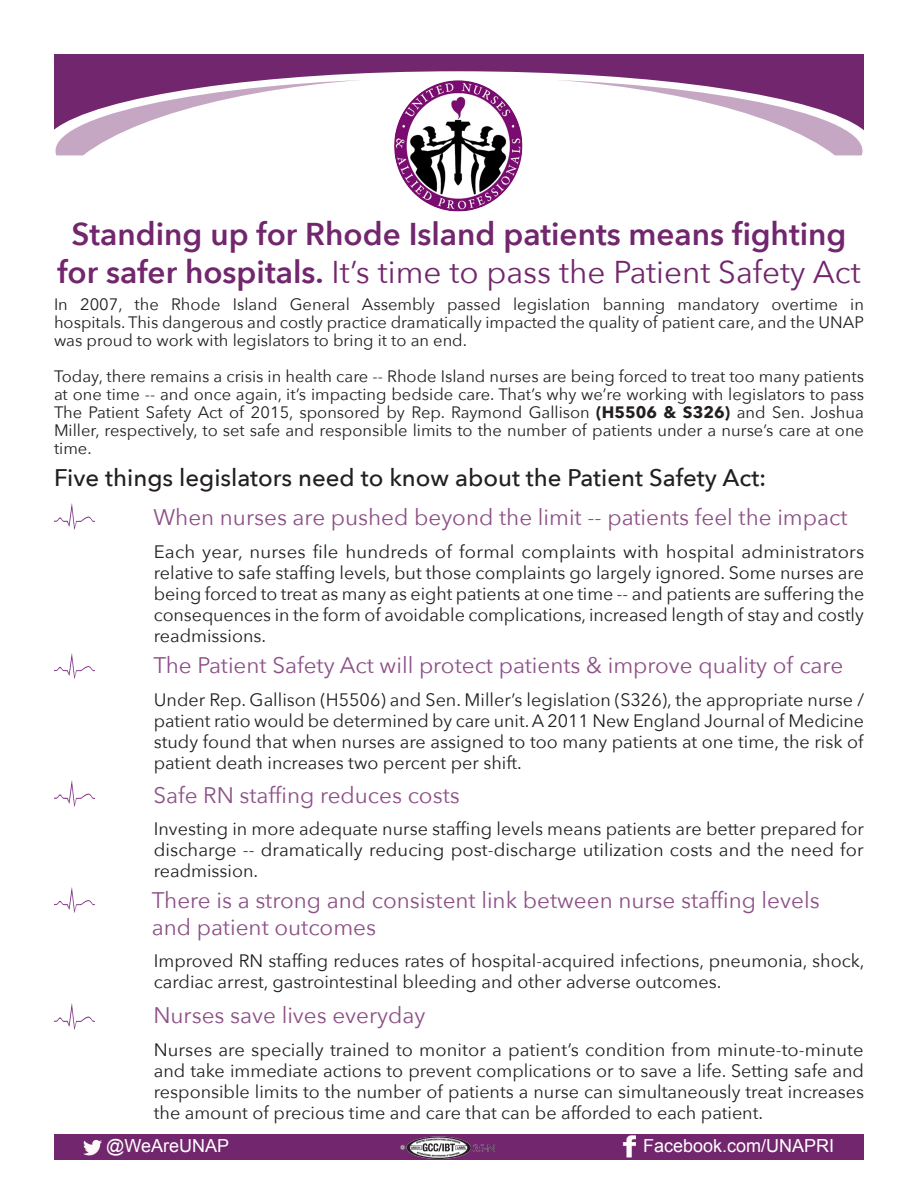
<style>
.page{position:relative;width:918px;height:1188px;background:#fff}
.page>*{position:absolute;margin:0;border:0;box-sizing:border-box;transform-origin:0 0}
.t1{font:600 31.5px/37.8px "Avenir Next";color:#72266d;text-align:center}
.t2{font:500 24px "Avenir Next";color:#231f20}
.t3{font:22.5px/27px "Avenir Next";color:#8d5087}
.t4{font:18px/21px "Avenir Next";color:#231f20;text-align:justify}
.t5{font:18px "Arial";color:#fff}
.t6{font:16.5px/18px "Avenir Next";color:#231f20;text-align:justify}
.s1{font-weight:400}
.s2{font-weight:700}
</style>
<div class="page">
<img style="left:395px;top:158px;width:127px;height:54px">
<div style="left:54px;top:54px;width:810px;height:22px;background:#72266d"></div>
<svg style="left:54px;top:76px;width:810px;height:82px"></svg>
<div style="left:54px;top:1134px;width:810px;height:26px;background:#72266d"></div>
<img style="left:83px;top:1139px;width:19px;height:17px">
<img style="left:623px;top:1136px;width:12px;height:22px">
<img style="left:54px;top:504px;width:41px;height:25px">
<img style="left:400px;top:1136px;width:95px;height:23px">
<img style="left:54px;top:653px;width:41px;height:26px">
<img style="left:54px;top:781px;width:41px;height:25px">
<img style="left:54px;top:887px;width:41px;height:26px">
<img style="left:54px;top:1004px;width:41px;height:25px">
<p class="t1" style="left:57px;top:214px;width:805px">Standing up for Rhode Island patients means fighting for safer hospitals. <span class="s1">It’s time to pass the Patient Safety Act</span></p>
<p class="t6" style="left:54px;top:295px;width:812px">In 2007, the Rhode Island General Assembly passed legislation banning mandatory overtime in hospitals. This dangerous and costly practice dramatically impacted the quality of patient care, and the UNAP was proud to work with legislators to bring it to an end.</p>
<p class="t6" style="left:54px;top:367px;width:812px">Today, there remains a crisis in health care -- Rhode Island nurses are being forced to treat too many patients at one time -- and once again, it’s impacting bedside care. That’s why we’re working with legislators to pass The Patient Safety Act of 2015, sponsored by Rep. Raymond Gallison <span class="s2">(H5506 &amp; S326)</span> and Sen. Joshua Miller, respectively, to set safe and responsible limits to the number of patients under a nurse’s care at one time.</p>
<p class="t2" style="left:54px;top:457px;width:714px">Five things legislators need to know about the Patient Safety Act:</p>
<p class="t3" style="left:153px;top:503px;width:696px">When nurses are pushed beyond the limit -- patients feel the impact</p>
<p class="t4" style="left:154px;top:540px;width:712px">Each year, nurses file hundreds of formal complaints with hospital administrators relative to safe staffing levels, but those complaints go largely ignored. Some nurses are being forced to treat as many as eight patients at one time -- and patients are suffering the consequences in the form of avoidable complications, increased length of stay and costly readmissions.</p>
<p class="t3" style="left:153px;top:651px;width:691px">The Patient Safety Act will protect patients &amp; improve quality of care</p>
<p class="t4" style="left:154px;top:689px;width:712px">Under Rep. Gallison (H5506) and Sen. Miller’s legislation (S326), the appropriate nurse / patient ratio would be determined by care unit. A 2011 New England Journal of Medicine study found that when nurses are assigned to too many patients at one time, the risk of patient death increases two percent per shift.</p>
<p class="t3" style="left:153px;top:780px;width:308px">Safe RN staffing reduces costs</p>
<p class="t4" style="left:154px;top:818px;width:712px">Investing in more adequate nurse staffing levels means patients are better prepared for discharge -- dramatically reducing post-discharge utilization costs and the need for readmission.</p>
<p class="t3" style="left:152px;top:886px;width:669px">There is a strong and consistent link between nurse staffing levels and patient outcomes</p>
<p class="t4" style="left:154px;top:950px;width:712px">Improved RN staffing reduces rates of hospital-acquired infections, pneumonia, shock, cardiac arrest, gastrointestinal bleeding and other adverse outcomes.</p>
<p class="t3" style="left:153px;top:1001px;width:274px">Nurses save lives everyday</p>
<p class="t4" style="left:154px;top:1038px;width:712px">Nurses are specially trained to monitor a patient’s condition from minute-to-minute and take immediate actions to prevent complications or to save a life. Setting safe and responsible limits to the number of patients a nurse can simultaneously treat increases the amount of precious time and care that can be afforded to each patient.</p>
<p class="t5" style="left:106px;top:1133px;width:124px">@WeAreUNAP</p>
<p class="t5" style="left:643px;top:1133px;width:193px">Facebook.com/UNAPRI</p>
</div>
